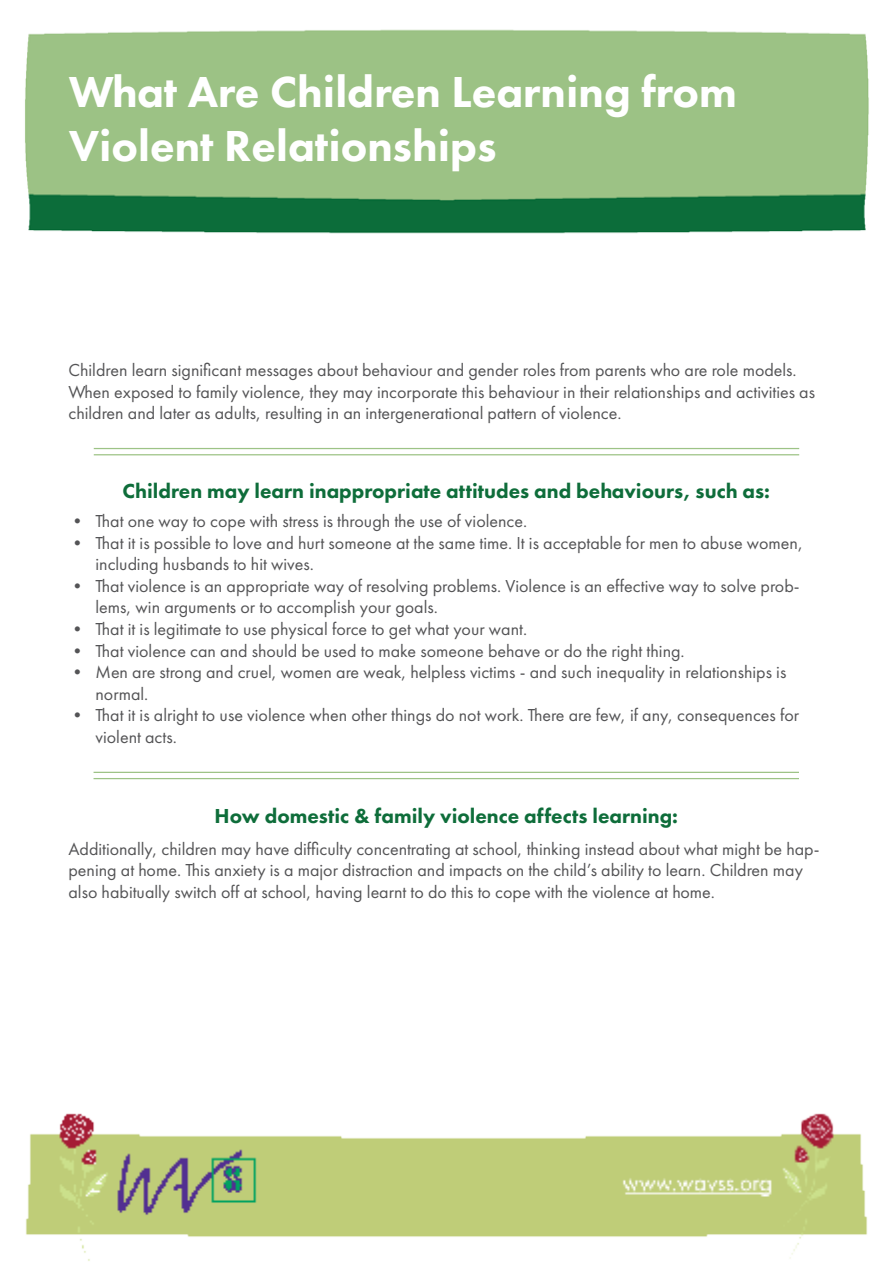
<style>
.page{position:relative;width:893px;height:1263px;background:#fff}
.page>*{position:absolute;margin:0;border:0;box-sizing:border-box;transform-origin:0 0}
.t1{font:800 45px/54px "Futura PT";color:#fff}
.t2{font:800 21px "Futura PT";color:#0e6d3a}
.t3{font:18px/21.6px "Futura PT";color:#545456}
</style>
<div class="page">
<img style="left:25px;top:29px;width:844px;height:1232px">
<hr style="left:94px;top:772px;width:705px;height:1px;background:#9dc386">
<hr style="left:94px;top:778px;width:705px;height:1px;background:#9dc386">
<hr style="left:94px;top:448px;width:705px;height:1px;background:#9dc386">
<hr style="left:94px;top:454px;width:705px;height:1px;background:#9dc386">
<h1 class="t1" style="left:69px;top:64px;width:670px">What Are Children Learning from<br>Violent Relationships</h1>
<p class="t3" style="left:68px;top:359px;width:748px">Children learn significant messages about behaviour and gender roles from parents who are role models.<br>When exposed to family violence, they may incorporate this behaviour in their relationships and activities as children and later as adults, resulting in an intergenerational pattern of violence.</p>
<p class="t2" style="left:122px;top:477px;width:649px">Children may learn inappropriate attitudes and behaviours, such as:</p>
<p class="t3" style="left:68px;top:510px;width:460px">• That one way to cope with stress is through the use of violence.</p>
<p class="t3" style="left:95px;top:532px;width:709px;text-indent:-27px">• That it is possible to love and hurt someone at the same time. It is acceptable for men to abuse women, including husbands to hit wives.</p>
<p class="t3" style="left:95px;top:575px;width:706px;text-indent:-27px">• That violence is an appropriate way of resolving problems. Violence is an effective way to solve prob&shy;lems, win arguments or to accomplish your goals.</p>
<p class="t3" style="left:68px;top:618px;width:460px">• That it is legitimate to use physical force to get what your want.</p>
<p class="t3" style="left:68px;top:640px;width:618px">• That violence can and should be used to make someone behave or do the right thing.</p>
<p class="t3" style="left:95px;top:661px;width:692px;text-indent:-27px">• Men are strong and cruel, women are weak, helpless victims - and such inequality in relationships is normal.</p>
<p class="t3" style="left:95px;top:704px;width:705px;text-indent:-27px">• That it is alright to use violence when other things do not work. There are few, if any, consequences for violent acts.</p>
<p class="t2" style="left:215px;top:803px;width:465px">How domestic &amp; family violence affects learning:</p>
<p class="t3" style="left:68px;top:838px;width:753px">Additionally, children may have difficulty concentrating at school, thinking instead about what might be hap&shy;pening at home. This anxiety is a major distraction and impacts on the child’s ability to learn. Children may also habitually switch off at school, having learnt to do this to cope with the violence at home.</p>
</div>
